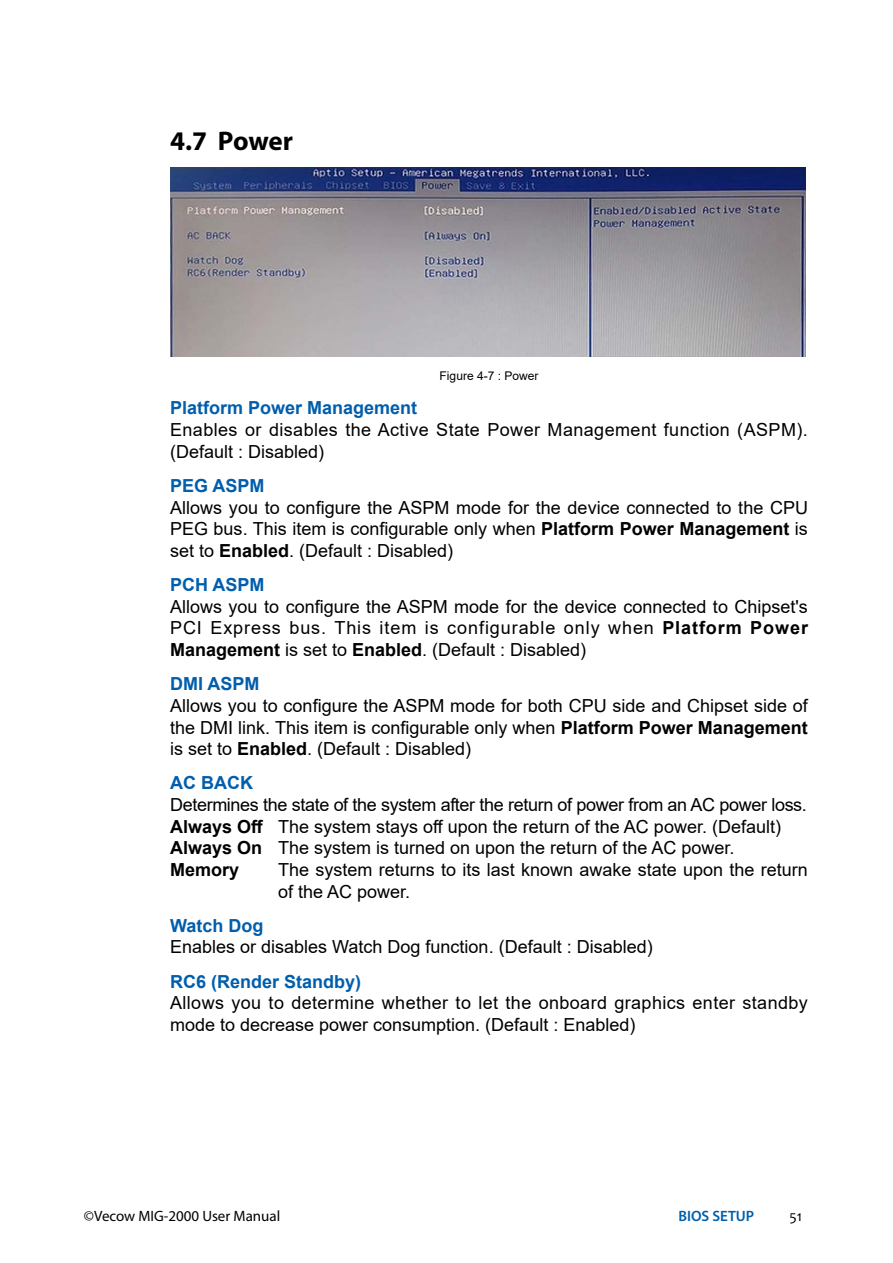
<style>
.page{position:relative;width:893px;height:1263px;background:#fff}
.page>*{position:absolute;margin:0;border:0;box-sizing:border-box;transform-origin:0 0}
.t1{font:700 27px "Myriad Pro";letter-spacing:-.01em;color:#000}
.t2{font:18px/21.6px "Arial";color:#000;text-align:justify}
.t3{font:18px/21.6px "Arial";letter-spacing:.02em;color:#000}
.t4{font:18px/21.6px "Arial";letter-spacing:.025em;color:#000}
.t5{font:700 18px "Arial";color:#005ead}
.t6{font:15px "Myriad Pro";color:#000}
.t7{font:600 15px "Myriad Pro";color:#005ead}
.t8{font:15px "Candara";color:#000}
.t9{font:12px "Arial";color:#000}
.s1{font-weight:700}
</style>
<div class="page">
<img style="left:170px;top:167px;width:636px;height:189px">
<h1 class="t1" style="left:170px;top:123px;width:124px">4.7 Power</h1>
<p class="t9" style="left:440px;top:368px;width:100px">Figure 4-7 : Power</p>
<p class="t5" style="left:170px;top:395px;width:249px">Platform Power Management</p>
<p class="t4" style="left:170px;top:419px;width:639px">Enables or disables the Active State Power Management function (ASPM). (Default : Disabled)</p>
<p class="t5" style="left:170px;top:473px;width:96px">PEG ASPM</p>
<p class="t2" style="left:170px;top:496px;width:640px">Allows you to configure the ASPM mode for the device connected to the CPU PEG bus. This item is configurable only when <span class="s1">Platform Power Management</span> is set to <span class="s1">Enabled</span>. (Default : Disabled)</p>
<p class="t5" style="left:170px;top:572px;width:96px">PCH ASPM</p>
<p class="t2" style="left:170px;top:595px;width:639px">Allows you to configure the ASPM mode for the device connected to Chipset's PCI Express bus. This item is configurable only when <span class="s1">Platform Power Management</span> is set to <span class="s1">Enabled</span>. (Default : Disabled)</p>
<p class="t5" style="left:170px;top:671px;width:91px">DMI ASPM</p>
<p class="t2" style="left:170px;top:695px;width:639px">Allows you to configure the ASPM mode for both CPU side and Chipset side of the DMI link. This item is configurable only when <span class="s1">Platform Power Management </span>is set to <span class="s1">Enabled</span>. (Default : Disabled)</p>
<p class="t5" style="left:170px;top:770px;width:84px">AC BACK</p>
<p class="t2" style="left:170px;top:794px;width:638px;text-align:left">Determines the state of the system after the return of power from an AC power loss.<br><span class="s1">Always Off</span> The system stays off upon the return of the AC power. (Default)<br><span class="s1">Always On</span> The system is turned on upon the return of the AC power.<br><span class="s1">Memory</span></p>
<p class="t2" style="left:278px;top:859px;width:531px">The system returns to its last known awake state upon the return of the AC power.</p>
<p class="t5" style="left:170px;top:913px;width:95px">Watch Dog</p>
<p class="t2" style="left:170px;top:936px;width:484px">Enables or disables Watch Dog function. (Default : Disabled)</p>
<p class="t5" style="left:170px;top:969px;width:193px">RC6 (Render Standby)</p>
<p class="t3" style="left:170px;top:992px;width:639px">Allows you to determine whether to let the onboard graphics enter standby mode to decrease power consumption. (Default : Enabled)</p>
<p class="t6" style="left:84px;top:1207px;width:198px">©Vecow MIG-2000 User Manual</p>
<p class="t7" style="left:678px;top:1207px;width:77px">BIOS SETUP</p>
<p class="t8" style="left:789px;top:1207px;width:14px">51</p>
</div>
